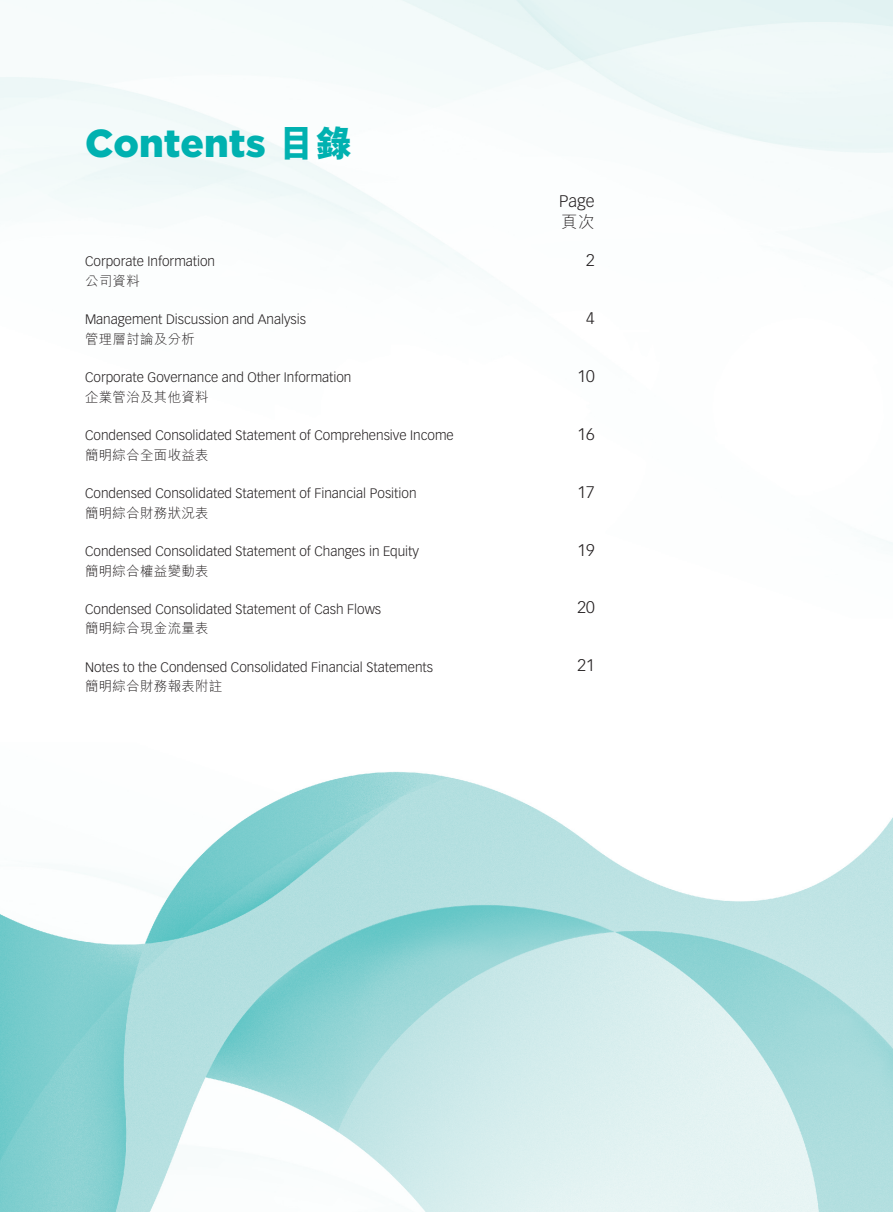
<style>
.page{position:relative;width:893px;height:1212px;background:#fff}
.page>*{position:absolute;margin:0;border:0;box-sizing:border-box;transform-origin:0 0}
.t1{font:900 39px "Gotham";color:#00b1b0}
._00_txt_E{font:300 16.5px "Vectora LT Std";color:#231f20}
._00_txt_E-2{font:300 16.5px "M Hei HK";color:#231f20}
._00_txt_E-3{font:300 13.5px "Vectora LT Std";color:#231f20}
._00_txt_E-4{font:300 13.5px "M Hei HK";letter-spacing:.02em;color:#231f20}
.s1{font-family:"M Hei HK";font-weight:800;font-size:37.5px}
</style>
<div class="page">
<img style="left:0;top:0;width:893px;height:1212px">
<p class="t1" style="left:85px;top:116px;width:269px">Contents <span class="s1">目錄</span></p>
<p class="_00_txt_E" style="left:559px;top:192px;width:37px">Page</p>
<p class="_00_txt_E-2" style="left:561px;top:213px;width:35px">頁次</p>
<p class="_00_txt_E-3" style="left:85px;top:254px;width:132px">Corporate Information</p>
<p class="_00_txt_E-4" style="left:85px;top:274px;width:56px">公司資料</p>
<p class="_00_txt_E" style="left:586px;top:250px;width:10px">2</p>
<p class="_00_txt_E-3" style="left:85px;top:312px;width:223px">Management Discussion and Analysis</p>
<p class="_00_txt_E-4" style="left:85px;top:332px;width:111px">管理層討論及分析</p>
<p class="_00_txt_E" style="left:586px;top:308px;width:10px">4</p>
<p class="_00_txt_E-3" style="left:85px;top:370px;width:268px">Corporate Governance and Other Information</p>
<p class="_00_txt_E-4" style="left:85px;top:390px;width:125px">企業管治及其他資料</p>
<p class="_00_txt_E" style="left:577px;top:366px;width:19px">10</p>
<p class="_00_txt_E-3" style="left:85px;top:427px;width:370px">Condensed Consolidated Statement of Comprehensive Income</p>
<p class="_00_txt_E-4" style="left:85px;top:448px;width:125px">簡明綜合全面收益表</p>
<p class="_00_txt_E" style="left:577px;top:424px;width:19px">16</p>
<p class="_00_txt_E-3" style="left:85px;top:485px;width:333px">Condensed Consolidated Statement of Financial Position</p>
<p class="_00_txt_E-4" style="left:85px;top:506px;width:125px">簡明綜合財務狀況表</p>
<p class="_00_txt_E" style="left:577px;top:482px;width:19px">17</p>
<p class="_00_txt_E-3" style="left:85px;top:543px;width:335px">Condensed Consolidated Statement of Changes in Equity</p>
<p class="_00_txt_E-4" style="left:85px;top:564px;width:125px">簡明綜合權益變動表</p>
<p class="_00_txt_E" style="left:577px;top:540px;width:19px">19</p>
<p class="_00_txt_E-3" style="left:85px;top:601px;width:298px">Condensed Consolidated Statement of Cash Flows</p>
<p class="_00_txt_E-4" style="left:85px;top:621px;width:125px">簡明綜合現金流量表</p>
<p class="_00_txt_E" style="left:577px;top:598px;width:19px">20</p>
<p class="_00_txt_E-3" style="left:85px;top:659px;width:349px">Notes to the Condensed Consolidated Financial Statements</p>
<p class="_00_txt_E-4" style="left:85px;top:679px;width:139px">簡明綜合財務報表附註</p>
<p class="_00_txt_E" style="left:577px;top:656px;width:19px">21</p>
</div>
